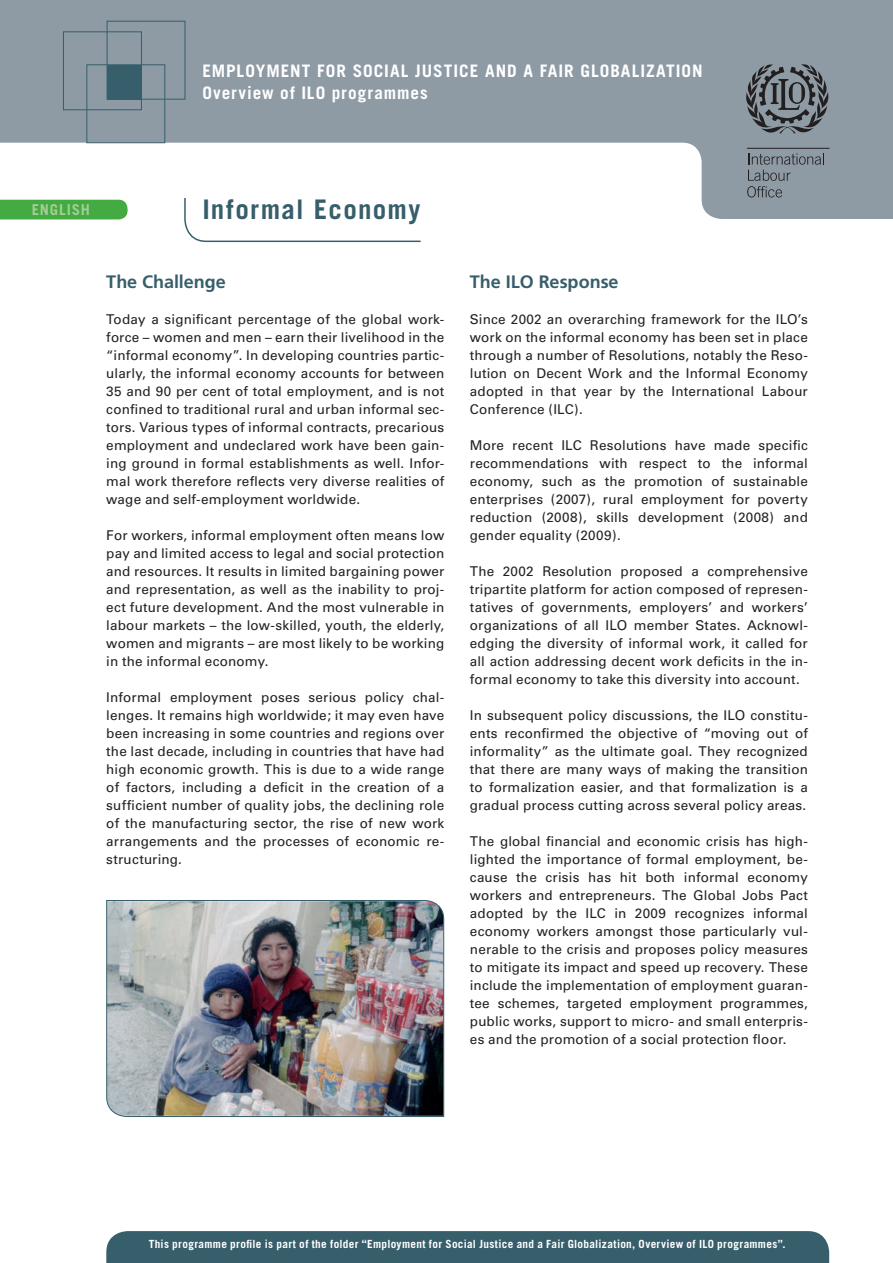
<style>
.page{position:relative;width:893px;height:1263px;background:#fff}
.page>*{position:absolute;margin:0;border:0;box-sizing:border-box;transform-origin:0 0}
.t1{font:700 27px "Trade Gothic";letter-spacing:.045em;color:#375e6b}
.body-english{font:700 18px "Frutiger";color:#375e6b}
.t2{font:700 17.25px "Trade Gothic";letter-spacing:.055em;color:#fff}
.t3{font:700 15px "Trade Gothic";letter-spacing:.055em;color:#a3ce95}
.body-english-2{font:13.5px/18px "Univers";letter-spacing:.01em;color:#231f20;text-align:justify}
.body-english-3{font:700 11.25px "Trade Gothic";letter-spacing:.03em;color:#fff}
</style>
<div class="page">
<svg style="left:0;top:0;width:893px;height:219px;fill:#8e9ba5"></svg>
<hr style="left:747px;top:148px;width:82px;height:1px;background:#231f20">
<svg style="left:747px;top:153px;width:77px;height:44px;background:#818b94"></svg>
<svg style="left:746px;top:64px;width:83px;height:71px;background:#6a7279"></svg>
<div style="left:107px;top:65px;width:34px;height:34px;background:#375e6b"></div>
<div style="left:107px;top:21px;width:78px;height:79px;border:1px solid #375e6b"></div>
<div style="left:63px;top:31px;width:79px;height:79px;border:1px solid #375e6b"></div>
<div style="left:86px;top:64px;width:79px;height:79px;border:1px solid #375e6b"></div>
<div style="left:0;top:200px;width:128px;height:19px;background:#44aa42"></div>
<div style="left:106px;top:1231px;width:723px;height:32px;background:#375e6b"></div>
<svg style="left:183px;top:197px;width:239px;height:46px"></svg>
<img style="left:106px;top:900px;width:338px;height:217px">
<p class="t2" style="left:202px;top:60px;width:502px">EMPLOYMENT FOR SOCIAL JUSTICE AND A FAIR GLOBALIZATION</p>
<p class="t2" style="left:202px;top:83px;width:227px">Overview of ILO programmes</p>
<p class="t3" style="left:32px;top:200px;width:60px">ENGLISH</p>
<p class="t1" style="left:202px;top:193px;width:220px">Informal Economy</p>
<p class="body-english" style="left:106px;top:271px;width:121px">The Challenge</p>
<p class="body-english-2" style="left:106px;top:310px;width:340px">Today a significant percentage of the global work&shy;force – women and men – earn their livelihood in the “informal economy”. In developing countries partic&shy;ularly, the informal economy accounts for between 35 and 90 per cent of total employment, and is not confined to traditional rural and urban informal sec&shy;tors. Various types of informal contracts, precarious employment and undeclared work have been gain&shy;ing ground in formal establishments as well. Infor&shy;mal work therefore reflects very diverse realities of wage and self-employment worldwide.</p>
<p class="body-english-2" style="left:106px;top:526px;width:340px">For workers, informal employment often means low pay and limited access to legal and social protection and resources. It results in limited bargaining power and representation, as well as the inability to proj&shy;ect future development. And the most vulnerable in labour markets – the low-skilled, youth, the elderly, women and migrants – are most likely to be working in the informal economy.</p>
<p class="body-english-2" style="left:106px;top:688px;width:340px">Informal employment poses serious policy chal&shy;lenges. It remains high worldwide; it may even have been increasing in some countries and regions over the last decade, including in countries that have had high economic growth. This is due to a wide range of factors, including a deficit in the creation of a sufficient number of quality jobs, the declining role of the manufacturing sector, the rise of new work arrangements and the processes of economic re&shy;structuring.</p>
<p class="body-english" style="left:470px;top:271px;width:150px">The ILO Response</p>
<p class="body-english-2" style="left:470px;top:310px;width:340px">Since 2002 an overarching framework for the ILO’s work on the informal economy has been set in place through a number of Resolutions, notably the Reso&shy;lution on Decent Work and the Informal Economy adopted in that year by the International Labour Conference (ILC).</p>
<p class="body-english-2" style="left:470px;top:436px;width:340px">More recent ILC Resolutions have made specific recommendations with respect to the informal economy, such as the promotion of sustainable enterprises (2007), rural employment for poverty reduction (2008), skills development (2008) and gender equality (2009).</p>
<p class="body-english-2" style="left:470px;top:562px;width:340px">The 2002 Resolution proposed a comprehensive tripartite platform for action composed of represen&shy;tatives of governments, employers’ and workers’ organizations of all ILO member States. Acknowl&shy;edging the diversity of informal work, it called for all action addressing decent work deficits in the in&shy;formal economy to take this diversity into account.</p>
<p class="body-english-2" style="left:470px;top:706px;width:340px">In subsequent policy discussions, the ILO constitu&shy;ents reconfirmed the objective of “moving out of informality” as the ultimate goal. They recognized that there are many ways of making the transition to formalization easier, and that formalization is a gradual process cutting across several policy areas.</p>
<p class="body-english-2" style="left:470px;top:832px;width:340px">The global financial and economic crisis has high&shy;lighted the importance of formal employment, be&shy;cause the crisis has hit both informal economy workers and entrepreneurs. The Global Jobs Pact adopted by the ILC in 2009 recognizes informal economy workers amongst those particularly vul&shy;nerable to the crisis and proposes policy measures to mitigate its impact and speed up recovery. These include the implementation of employment guaran&shy;tee schemes, targeted employment programmes, public works, support to micro- and small enterpris&shy;es and the promotion of a social protection floor.</p>
<p class="body-english-3" style="left:149px;top:1237px;width:639px">This programme profile is part of the folder “Employment for Social Justice and a Fair Globalization, Overview of ILO programmes”.</p>
</div>
